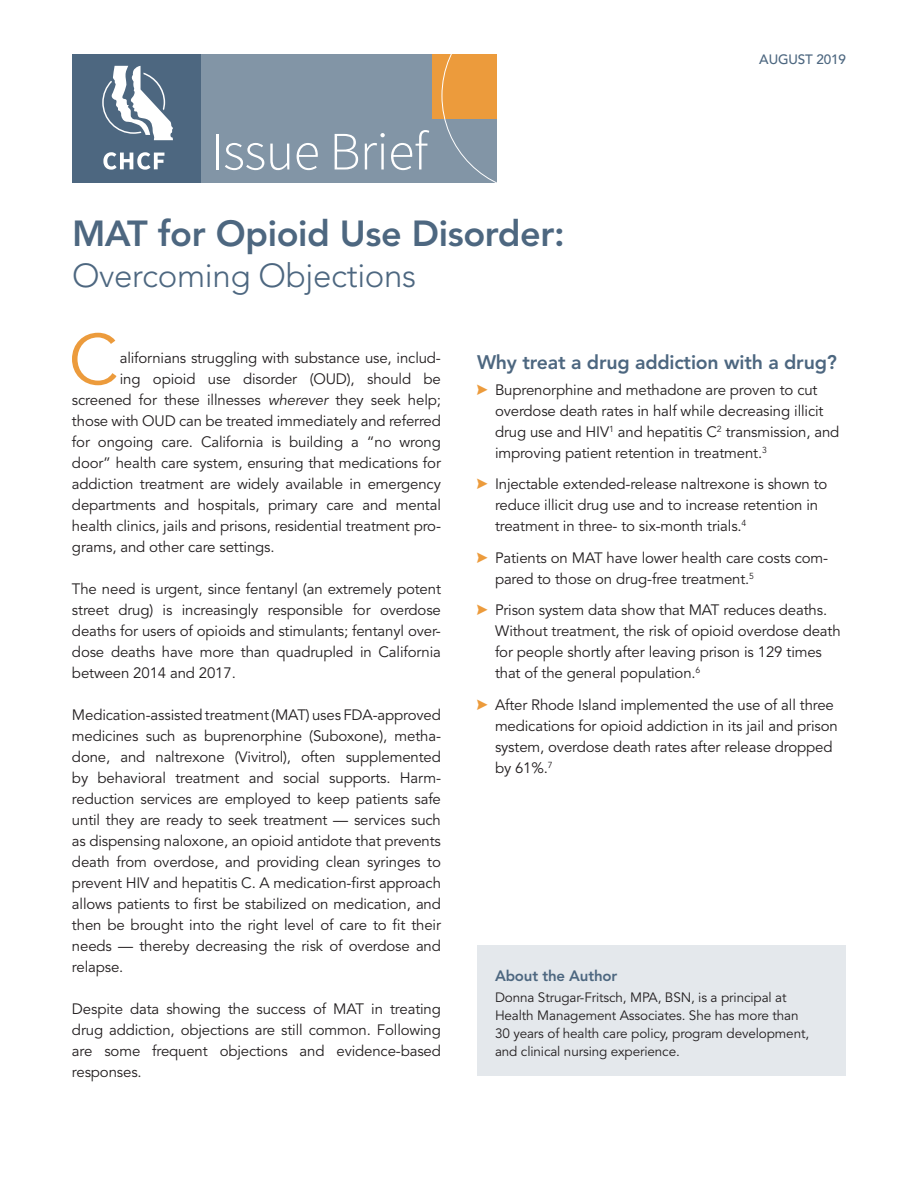
<style>
.page{position:relative;width:918px;height:1188px;background:#fff}
.page>*{position:absolute;margin:0;border:0;box-sizing:border-box;transform-origin:0 0}
.t1{font:70.65px "Avenir LT Std";color:#ec9b3c}
.t2{font:300 54px "Source Sans Pro";letter-spacing:-.01em;color:#fff}
.t3{font:800 36px "Avenir LT Std";letter-spacing:-.01em;color:#4d6780}
.t4{font:300 33px "Avenir LT Std";letter-spacing:-.01em;color:#4d6780}
.t5{font:800 19.5px "Avenir LT Std";letter-spacing:-.01em;color:#4d6780}
.t6{font:15px/21px "Avenir LT Std";letter-spacing:-.01em;color:#231f20}
.t7{font:800 15px "Avenir LT Std";letter-spacing:-.01em;color:#4d6780}
.t8{font:13.5px/18px "Avenir LT Std";letter-spacing:-.01em;color:#231f20}
.t9{font:500 13.5px "Avenir LT Std";letter-spacing:-.01em;color:#4d6780}
.s1{font-style:italic}
</style>
<div class="page">
<div style="left:201px;top:54px;width:295px;height:129px;background:#8295a6"></div>
<div style="left:72px;top:54px;width:129px;height:129px;background:#4d6780"></div>
<svg style="left:102px;top:66px;width:71px;height:74px"></svg>
<svg style="left:103px;top:152px;width:61px;height:18px"></svg>
<div style="left:432px;top:54px;width:64px;height:64px;background:#ec9b3c"></div>
<svg style="left:442px;top:54px;width:55px;height:129px"></svg>
<div style="left:477px;top:946px;width:369px;height:130px;background:#e4e8ec"></div>
<h2 class="t2" style="left:211px;top:119px;width:218px">Issue Brief</h2>
<p class="t9" style="left:759px;top:52px;width:88px">AUGUST 2019</p>
<h3 class="t3" style="left:72px;top:212px;width:494px">MAT for Opioid Use Disorder:</h3>
<h3 class="t4" style="left:72px;top:256px;width:346px">Overcoming Objections</h3>
<h1 class="t1" style="left:69px;top:319px;width:51px">C</h1>
<p class="t6" style="left:120px;top:348px;width:323px">alifornians struggling with substance use, includ-</p>
<p class="t6" style="left:120px;top:369px;width:323px">ing opioid use disorder (OUD), should be</p>
<p class="t6" style="left:72px;top:390px;width:371px">screened for these illnesses <span class="s1">wherever</span> they seek help;</p>
<p class="t6" style="left:72px;top:411px;width:371px">those with OUD can be treated immediately and referred</p>
<p class="t6" style="left:72px;top:432px;width:370px">for ongoing care. California is building a “no wrong</p>
<p class="t6" style="left:72px;top:453px;width:370px">door” health care system, ensuring that medications for</p>
<p class="t6" style="left:72px;top:474px;width:370px">addiction treatment are widely available in emergency</p>
<p class="t6" style="left:72px;top:495px;width:371px">departments and hospitals, primary care and mental</p>
<p class="t6" style="left:72px;top:516px;width:371px">health clinics, jails and prisons, residential treatment pro-</p>
<p class="t6" style="left:72px;top:537px;width:204px">grams, and other care settings.</p>
<p class="t6" style="left:72px;top:579px;width:371px;text-align:justify">The need is urgent, since fentanyl (an extremely potent street drug) is increasingly responsible for overdose deaths for users of opioids and stimulants; fentanyl over&shy;dose deaths have more than quadrupled in California between 2014 and 2017.</p>
<p class="t6" style="left:72px;top:705px;width:371px;text-align:justify">Medication-assisted treatment (MAT) uses FDA-approved medicines such as buprenorphine (Suboxone), metha&shy;done, and naltrexone (Vivitrol), often supplemented by behavioral treatment and social supports. Harm&shy;reduction services are employed to keep patients safe until they are ready to seek treatment — services such as dispensing naloxone, an opioid antidote that prevents death from overdose, and providing clean syringes to prevent HIV and hepatitis C. A medication-first approach allows patients to first be stabilized on medication, and then be brought into the right level of care to fit their needs — thereby decreasing the risk of overdose and relapse.</p>
<p class="t6" style="left:72px;top:999px;width:371px;text-align:justify">Despite data showing the success of MAT in treating drug addiction, objections are still common. Following are some frequent objections and evidence-based responses.</p>
<h3 class="t5" style="left:477px;top:351px;width:361px">Why treat a drug addiction with a drug?</h3>
<p class="t6" style="left:495px;top:379px;width:346px">Buprenorphine and methadone are proven to cut overdose death rates in half while decreasing illicit drug use and HIV<sup>1</sup> and hepatitis C<sup>2</sup> transmission, and improving patient retention in treatment.<sup>3</sup></p>
<p class="t6" style="left:495px;top:474px;width:334px">Injectable extended-release naltrexone is shown to reduce illicit drug use and to increase retention in treatment in three- to six-month trials.<sup>4</sup></p>
<p class="t6" style="left:495px;top:547px;width:335px">Patients on MAT have lower health care costs com&shy;pared to those on drug-free treatment.<sup>5</sup></p>
<p class="t6" style="left:495px;top:600px;width:347px">Prison system data show that MAT reduces deaths.<br>Without treatment, the risk of opioid overdose death for people shortly after leaving prison is 129 times that of the general population.<sup>6</sup></p>
<p class="t6" style="left:495px;top:694px;width:344px">After Rhode Island implemented the use of all three medications for opioid addiction in its jail and prison system, overdose death rates after release dropped by 61%.<sup>7</sup></p>
<p class="t7" style="left:495px;top:967px;width:124px">About the Author</p>
<p class="t8" style="left:495px;top:989px;width:316px">Donna Strugar-Fritsch, MPA, BSN, is a principal at Health Management Associates. She has more than 30 years of health care policy, program development, and clinical nursing experience.</p>
</div>
